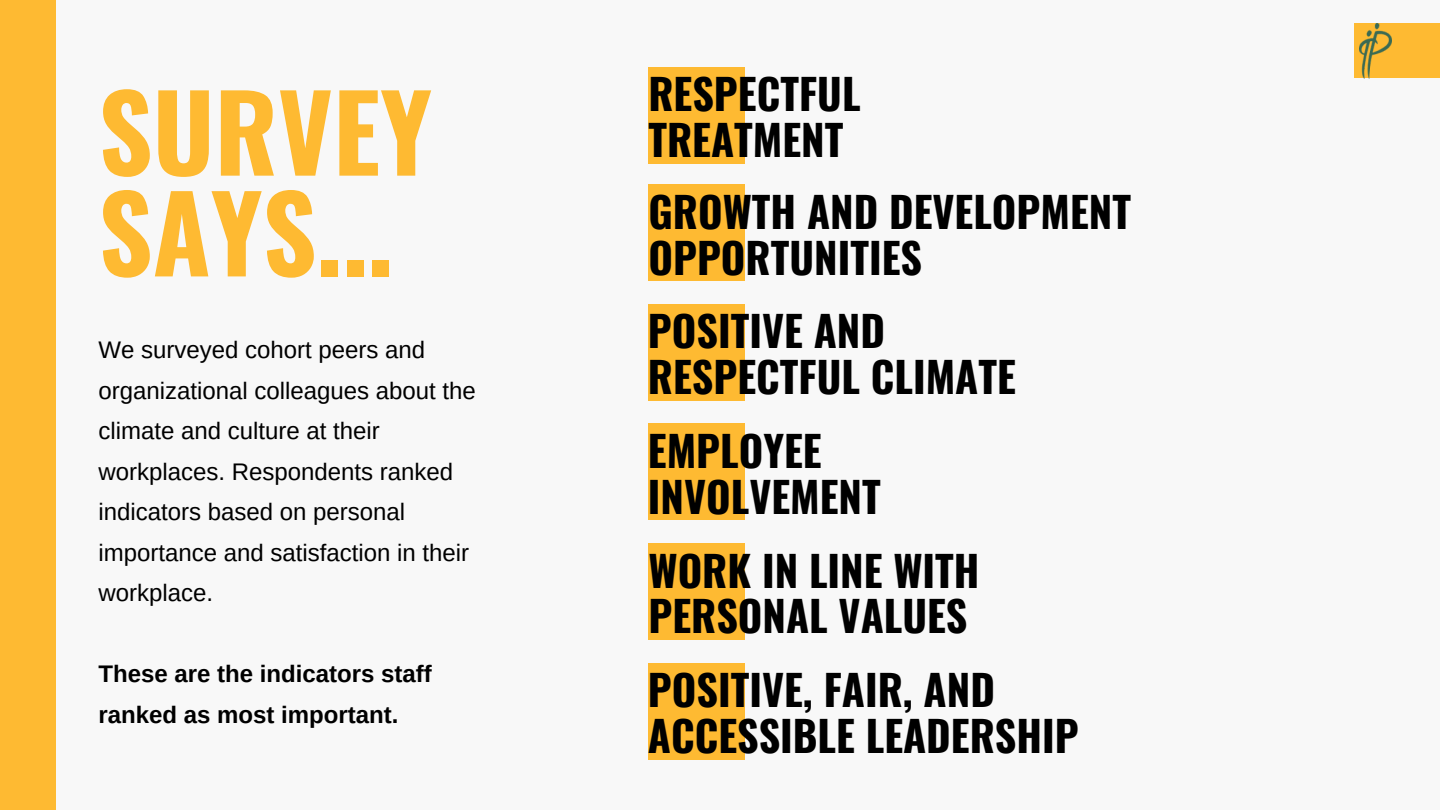
<style>
.page{position:relative;width:1440px;height:810px;background:#f8f8f8}
.page>*{position:absolute;margin:0;border:0;box-sizing:border-box;transform-origin:0 0}
.t1{font:700 105.3px/100.8px "Oswald";color:#feba32}
.t2{font:700 42px/45.8px "Oswald";color:#000}
.t3{font:24px/40.5px "Arimo";color:#000}
.t4{font:700 24px/40.5px "Arimo";color:#000}
</style>
<div class="page">
<div style="left:0;top:0;width:56px;height:810px;background:#feba32"></div>
<div style="left:648px;top:67px;width:96px;height:97px;background:#feba32"></div>
<div style="left:648px;top:185px;width:97px;height:96px;background:#feba32"></div>
<div style="left:1354px;top:24px;width:86px;height:54px;background:#feba32"></div>
<div style="left:648px;top:304px;width:96px;height:96px;background:#feba32"></div>
<div style="left:648px;top:424px;width:96px;height:96px;background:#feba32"></div>
<div style="left:648px;top:543px;width:97px;height:97px;background:#feba32"></div>
<div style="left:648px;top:663px;width:96px;height:97px;background:#feba32"></div>
<img style="left:1359px;top:24px;width:33px;height:54px">
<h1 class="t1" style="left:99px;top:78px;width:335px">SURVEY<br>SAYS...</h1>
<p class="t3" style="left:99px;top:330px;width:379px">We surveyed cohort peers and organizational colleagues about the climate and culture at their workplaces. Respondents ranked indicators based on personal importance and satisfaction in their workplace.</p>
<h3 class="t4" style="left:99px;top:654px;width:335px">These are the indicators staff ranked as most important.</h3>
<h2 class="t2" style="left:648px;top:69px;width:214px">RESPECTFUL<br>TREATMENT</h2>
<h2 class="t2" style="left:648px;top:187px;width:484px">GROWTH AND DEVELOPMENT<br>OPPORTUNITIES</h2>
<h2 class="t2" style="left:648px;top:306px;width:370px">POSITIVE AND<br>RESPECTFUL CLIMATE</h2>
<h2 class="t2" style="left:648px;top:426px;width:234px">EMPLOYEE<br>INVOLVEMENT</h2>
<h2 class="t2" style="left:648px;top:546px;width:333px">WORK IN LINE WITH<br>PERSONAL VALUES</h2>
<h2 class="t2" style="left:648px;top:665px;width:432px">POSITIVE, FAIR, AND<br>ACCESSIBLE LEADERSHIP</h2>
</div>
